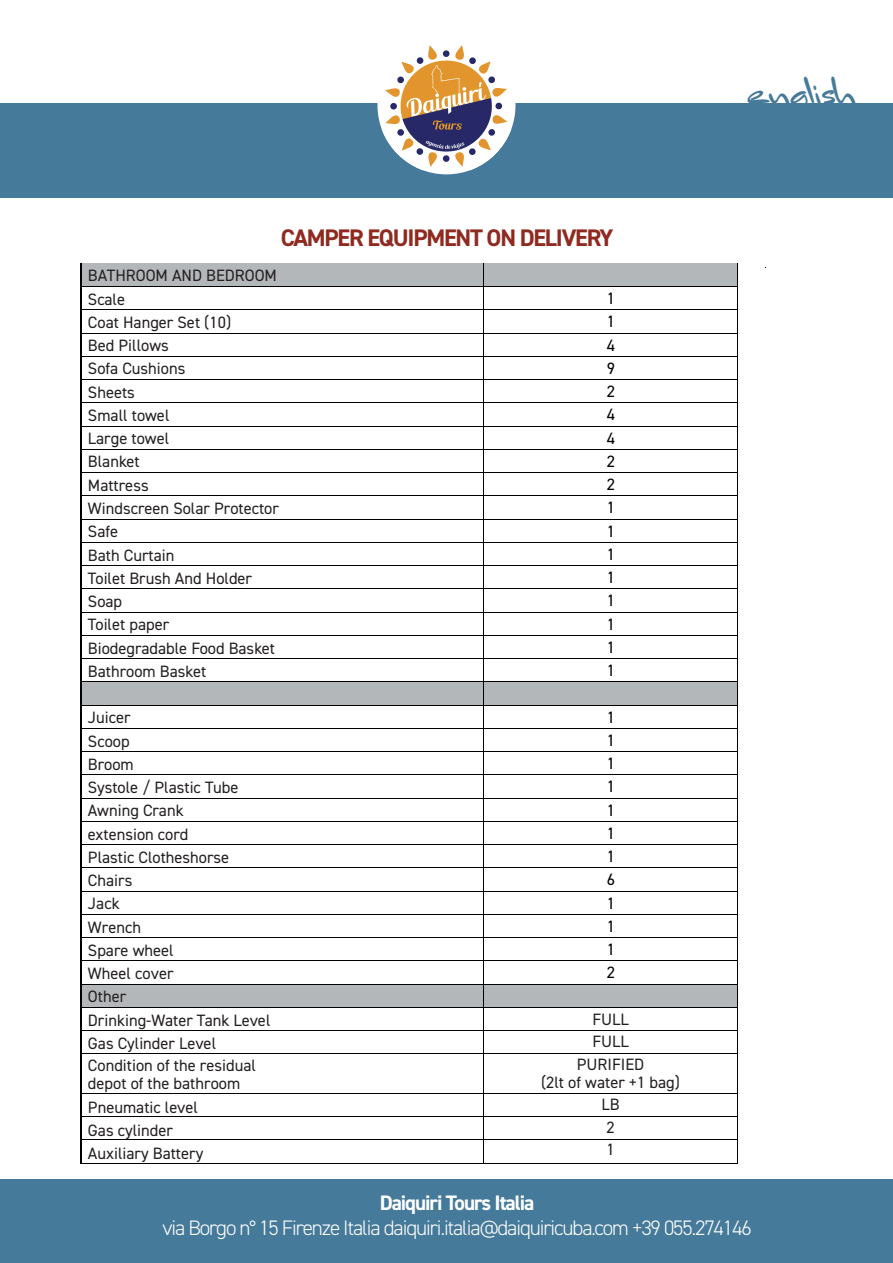
<style>
.page{position:relative;width:893px;height:1263px;background:#fff}
.page>*{position:absolute;margin:0;border:0;box-sizing:border-box;transform-origin:0 0}
.t1{font:36px "Mr Sandsfort";letter-spacing:.005em;color:#467a9a}
.t2{font:700 24px "DIN2014";letter-spacing:-.05em;color:#8f2a20}
.t3{font:300 21px "DIN2014";letter-spacing:-.05em;color:#fff}
.t4{font:700 21px "DIN2014";letter-spacing:-.05em;color:#fff}
.t5{font:16.5px/23.2px "DIN2014";color:#231f20}
.t6{font:16.5px/23.2px "DIN2014";color:#000;text-align:justify}
</style>
<div class="page">
<div style="left:0;top:103px;width:893px;height:95px;background:#467a9a"></div>
<div style="left:377px;top:36px;width:138px;height:138px;background:#fff;border-radius:50%"></div>
<img style="left:382px;top:45px;width:129px;height:125px">
<div style="left:0;top:1179px;width:893px;height:84px;background:#467a9a"></div>
<hr style="left:82px;top:264px;width:401px;height:1px;background:#b4b7ba">
<div style="left:82px;top:265px;width:5px;height:21px;background:#b4b7ba"></div>
<hr style="left:479px;top:265px;width:4px;height:21px;background:#b4b7ba">
<div style="left:87px;top:265px;width:392px;height:21px;background:#b4b7ba"></div>
<hr style="left:484px;top:264px;width:254px;height:1px;background:#b4b7ba">
<div style="left:484px;top:265px;width:5px;height:21px;background:#b4b7ba"></div>
<div style="left:733px;top:265px;width:5px;height:21px;background:#b4b7ba"></div>
<div style="left:489px;top:265px;width:244px;height:21px;background:#b4b7ba"></div>
<hr style="left:82px;top:286px;width:401px;height:1px;background:#000">
<hr style="left:484px;top:286px;width:254px;height:1px;background:#000">
<hr style="left:82px;top:309px;width:401px;height:1px;background:#000">
<hr style="left:484px;top:309px;width:254px;height:1px;background:#000">
<hr style="left:82px;top:333px;width:401px;height:1px;background:#000">
<hr style="left:484px;top:333px;width:254px;height:1px;background:#000">
<hr style="left:82px;top:356px;width:401px;height:1px;background:#000">
<hr style="left:484px;top:356px;width:254px;height:1px;background:#000">
<hr style="left:82px;top:379px;width:401px;height:1px;background:#000">
<hr style="left:484px;top:379px;width:254px;height:1px;background:#000">
<hr style="left:82px;top:402px;width:401px;height:1px;background:#000">
<hr style="left:484px;top:402px;width:254px;height:1px;background:#000">
<hr style="left:82px;top:426px;width:401px;height:1px;background:#000">
<hr style="left:484px;top:426px;width:254px;height:1px;background:#000">
<hr style="left:82px;top:449px;width:401px;height:1px;background:#000">
<hr style="left:484px;top:449px;width:254px;height:1px;background:#000">
<hr style="left:82px;top:472px;width:401px;height:1px;background:#000">
<hr style="left:484px;top:472px;width:254px;height:1px;background:#000">
<hr style="left:82px;top:495px;width:401px;height:1px;background:#000">
<hr style="left:484px;top:495px;width:254px;height:1px;background:#000">
<hr style="left:82px;top:519px;width:401px;height:1px;background:#000">
<hr style="left:484px;top:519px;width:254px;height:1px;background:#000">
<hr style="left:82px;top:542px;width:401px;height:1px;background:#000">
<hr style="left:484px;top:542px;width:254px;height:1px;background:#000">
<hr style="left:82px;top:565px;width:401px;height:1px;background:#000">
<hr style="left:484px;top:565px;width:254px;height:1px;background:#000">
<hr style="left:82px;top:588px;width:401px;height:1px;background:#000">
<hr style="left:484px;top:588px;width:254px;height:1px;background:#000">
<hr style="left:82px;top:612px;width:401px;height:1px;background:#000">
<hr style="left:484px;top:612px;width:254px;height:1px;background:#000">
<hr style="left:82px;top:635px;width:401px;height:1px;background:#000">
<hr style="left:484px;top:635px;width:254px;height:1px;background:#000">
<hr style="left:82px;top:658px;width:401px;height:1px;background:#000">
<hr style="left:484px;top:658px;width:254px;height:1px;background:#000">
<div style="left:82px;top:682px;width:401px;height:23px;background:#b4b7ba"></div>
<hr style="left:484px;top:682px;width:254px;height:2px;background:#b4b7ba">
<div style="left:484px;top:684px;width:5px;height:21px;background:#b4b7ba"></div>
<div style="left:733px;top:684px;width:5px;height:21px;background:#b4b7ba"></div>
<div style="left:489px;top:684px;width:244px;height:21px;background:#b4b7ba"></div>
<hr style="left:82px;top:681px;width:401px;height:1px;background:#000">
<hr style="left:484px;top:681px;width:254px;height:1px;background:#000">
<hr style="left:82px;top:705px;width:401px;height:1px;background:#000">
<hr style="left:484px;top:705px;width:254px;height:1px;background:#000">
<hr style="left:82px;top:728px;width:401px;height:1px;background:#000">
<hr style="left:484px;top:728px;width:254px;height:1px;background:#000">
<hr style="left:82px;top:751px;width:401px;height:1px;background:#000">
<hr style="left:484px;top:751px;width:254px;height:1px;background:#000">
<hr style="left:82px;top:774px;width:401px;height:1px;background:#000">
<hr style="left:484px;top:774px;width:254px;height:1px;background:#000">
<hr style="left:82px;top:798px;width:401px;height:1px;background:#000">
<hr style="left:484px;top:798px;width:254px;height:1px;background:#000">
<hr style="left:82px;top:821px;width:401px;height:1px;background:#000">
<hr style="left:484px;top:821px;width:254px;height:1px;background:#000">
<hr style="left:82px;top:844px;width:401px;height:1px;background:#000">
<hr style="left:484px;top:844px;width:254px;height:1px;background:#000">
<hr style="left:82px;top:867px;width:401px;height:1px;background:#000">
<hr style="left:484px;top:867px;width:254px;height:1px;background:#000">
<hr style="left:82px;top:891px;width:401px;height:1px;background:#000">
<hr style="left:484px;top:891px;width:254px;height:1px;background:#000">
<hr style="left:82px;top:914px;width:401px;height:1px;background:#000">
<hr style="left:484px;top:914px;width:254px;height:1px;background:#000">
<hr style="left:82px;top:937px;width:401px;height:1px;background:#000">
<hr style="left:484px;top:937px;width:254px;height:1px;background:#000">
<hr style="left:82px;top:960px;width:401px;height:1px;background:#000">
<hr style="left:484px;top:960px;width:254px;height:1px;background:#000">
<div style="left:82px;top:984px;width:5px;height:21px;background:#b4b7ba"></div>
<hr style="left:479px;top:984px;width:4px;height:21px;background:#b4b7ba">
<hr style="left:82px;top:1005px;width:401px;height:2px;background:#b4b7ba">
<div style="left:87px;top:984px;width:392px;height:21px;background:#b4b7ba"></div>
<hr style="left:484px;top:984px;width:254px;height:2px;background:#b4b7ba">
<div style="left:484px;top:986px;width:5px;height:21px;background:#b4b7ba"></div>
<div style="left:733px;top:986px;width:5px;height:21px;background:#b4b7ba"></div>
<div style="left:489px;top:986px;width:244px;height:21px;background:#b4b7ba"></div>
<hr style="left:82px;top:984px;width:401px;height:1px;background:#000">
<hr style="left:484px;top:984px;width:254px;height:1px;background:#000">
<hr style="left:82px;top:1007px;width:401px;height:1px;background:#000">
<hr style="left:484px;top:1007px;width:254px;height:1px;background:#000">
<hr style="left:82px;top:1030px;width:401px;height:1px;background:#000">
<hr style="left:484px;top:1030px;width:254px;height:1px;background:#000">
<svg style="left:81px;top:264px;width:1px;height:790px"></svg>
<hr style="left:82px;top:1053px;width:401px;height:1px;background:#000">
<svg style="left:483px;top:264px;width:1px;height:790px"></svg>
<hr style="left:484px;top:1053px;width:254px;height:1px;background:#000">
<hr style="left:81px;top:1054px;width:1px;height:39px;background:#000">
<hr style="left:483px;top:1054px;width:1px;height:39px;background:#000">
<hr style="left:738px;top:1054px;width:1px;height:39px;background:#000">
<hr style="left:82px;top:1093px;width:401px;height:1px;background:#000">
<hr style="left:484px;top:1093px;width:254px;height:1px;background:#000">
<hr style="left:82px;top:1116px;width:401px;height:1px;background:#000">
<hr style="left:484px;top:1116px;width:254px;height:1px;background:#000">
<hr style="left:82px;top:1139px;width:401px;height:1px;background:#000">
<hr style="left:484px;top:1139px;width:254px;height:1px;background:#000">
<svg style="left:81px;top:1093px;width:1px;height:70px"></svg>
<hr style="left:81px;top:1163px;width:402px;height:1px;background:#000">
<svg style="left:483px;top:1093px;width:1px;height:71px"></svg>
<hr style="left:484px;top:1163px;width:254px;height:1px;background:#000">
<h2 class="t2" style="left:281px;top:222px;width:334px">CAMPER EQUIPMENT ON DELIVERY</h2>
<p class="t5" style="left:88px;top:264px;width:192px">BATHROOM AND BEDROOM<br>Scale<br>Coat Hanger Set (10)<br>Bed Pillows<br>Sofa Cushions<br>Sheets<br>Small towel<br>Large towel<br>Blanket<br>Mattress<br>Windscreen Solar Protector<br>Safe<br>Bath Curtain<br>Toilet Brush And Holder<br>Soap<br>Toilet paper<br>Biodegradable Food Basket<br>Bathroom Basket</p>
<p class="t5" style="left:88px;top:706px;width:184px">Juicer<br>Scoop<br>Broom<br>Systole / Plastic Tube<br>Awning Crank<br>extension cord<br>Plastic Clotheshorse<br>Chairs<br>Jack<br>Wrench<br>Spare wheel<br>Wheel cover<br>Other<br>Drinking-Water Tank Level<br>Gas Cylinder Level<br>Condition of the residual</p>
<p class="t5" style="left:88px;top:1072px;width:154px">depot of the bathroom<br>Pneumatic level<br>Gas cylinder<br>Auxiliary Battery</p>
<p class="t6" style="left:607px;top:286px;width:10px">1<br>1<br>4<br>9<br>2<br>4<br>4<br>2<br>2<br>1<br>1<br>1<br>1<br>1<br>1<br>1<br>1</p>
<p class="t6" style="left:607px;top:705px;width:10px">1<br>1<br>1<br>1<br>1<br>1<br>1<br>6<br>1<br>1<br>1<br>2</p>
<p class="t5" style="left:577px;top:1007px;width:69px;line-height:22.5px;text-align:center">FULL<br>FULL<br>PURIFIED</p>
<p class="t5" style="left:541px;top:1070px;width:141px;line-height:22.5px;text-align:center">(2lt of water +1 bag)<br>LB<br>2<br>1</p>
<h1 class="t1" style="left:747px;top:67px;width:110px">english</h1>
<p class="t4" style="left:380px;top:1189px;width:156px">Daiquiri Tours Italia</p>
<p class="t3" style="left:162px;top:1215px;width:591px">via Borgo n° 15 Firenze Italia daiquiri.italia@daiquiricuba.com +39 055.274146</p>
</div>
